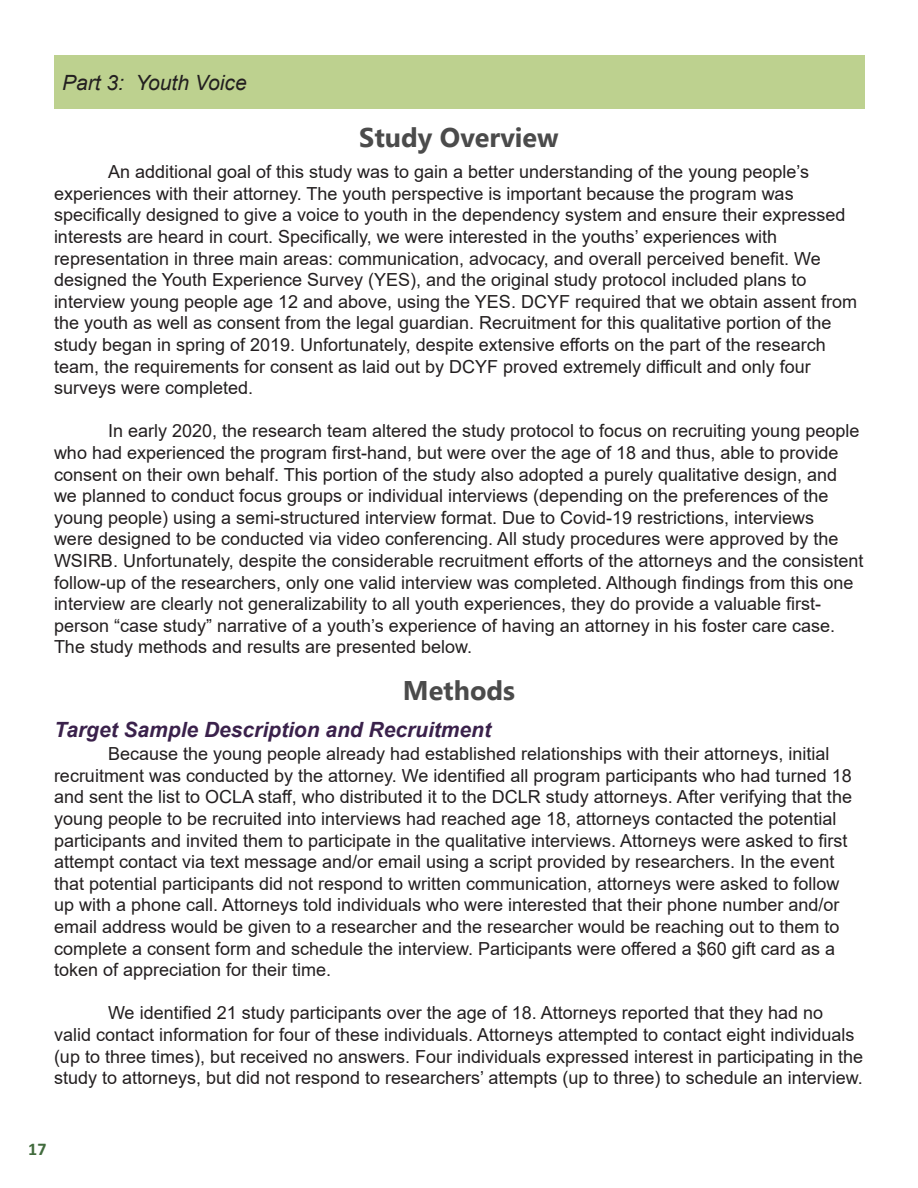
<style>
.page{position:relative;width:918px;height:1188px;background:#fff}
.page>*{position:absolute;margin:0;border:0;box-sizing:border-box;transform-origin:0 0}
.t1{font:700 27px "Myanmar Text";color:#4b4b4b}
.t2{font:italic 700 21px "Arial";color:#3a214b}
.t3{font:italic 21px "Arial";color:#231f20}
.t4{font:18px/21.6px "Arial";color:#231f20}
.t5{font:700 18px "Calibri";color:#416b3d}
</style>
<div class="page">
<div style="left:54px;top:55px;width:810px;height:54px;background:#bdd18f"></div>
<p class="t3" style="left:62px;top:69px;width:186px">Part 3: Youth Voice</p>
<p class="t1" style="left:359px;top:122px;width:201px">Study Overview</p>
<p class="t4" style="left:54px;top:161px;width:805px;text-indent:54px">An additional goal of this study was to gain a better understanding of the young people’s experiences with their attorney. The youth perspective is important because the program was specifically designed to give a voice to youth in the dependency system and ensure their expressed interests are heard in court. Specifically, we were interested in the youths’ experiences with representation in three main areas: communication, advocacy, and overall perceived benefit. We designed the Youth Experience Survey (YES), and the original study protocol included plans to interview young people age 12 and above, using the YES. DCYF required that we obtain assent from the youth as well as consent from the legal guardian. Recruitment for this qualitative portion of the study began in spring of 2019. Unfortunately, despite extensive efforts on the part of the research team, the requirements for consent as laid out by DCYF proved extremely difficult and only four surveys were completed.</p>
<p class="t4" style="left:54px;top:420px;width:811px;text-indent:54px">In early 2020, the research team altered the study protocol to focus on recruiting young people who had experienced the program first-hand, but were over the age of 18 and thus, able to provide consent on their own behalf. This portion of the study also adopted a purely qualitative design, and we planned to conduct focus groups or individual interviews (depending on the preferences of the young people) using a semi-structured interview format. Due to Covid-19 restrictions, interviews<br>were designed to be conducted via video conferencing. All study procedures were approved by the WSIRB. Unfortunately, despite the considerable recruitment efforts of the attorneys and the consistent follow-up of the researchers, only one valid interview was completed. Although findings from this one interview are clearly not generalizability to all youth experiences, they do provide a valuable first&shy;person “case study” narrative of a youth’s experience of having an attorney in his foster care case.<br>The study methods and results are presented below.</p>
<p class="t1" style="left:403px;top:675px;width:114px">Methods</p>
<p class="t2" style="left:54px;top:716px;width:438px">Target Sample Description and Recruitment</p>
<p class="t4" style="left:54px;top:743px;width:800px;text-indent:54px">Because the young people already had established relationships with their attorneys, initial recruitment was conducted by the attorney. We identified all program participants who had turned 18 and sent the list to OCLA staff, who distributed it to the DCLR study attorneys. After verifying that the young people to be recruited into interviews had reached age 18, attorneys contacted the potential participants and invited them to participate in the qualitative interviews. Attorneys were asked to first attempt contact via text message and/or email using a script provided by researchers. In the event that potential participants did not respond to written communication, attorneys were asked to follow up with a phone call. Attorneys told individuals who were interested that their phone number and/or email address would be given to a researcher and the researcher would be reaching out to them to complete a consent form and schedule the interview. Participants were offered a $60 gift card as a token of appreciation for their time.</p>
<p class="t4" style="left:54px;top:1002px;width:811px;text-indent:54px">We identified 21 study participants over the age of 18. Attorneys reported that they had no valid contact information for four of these individuals. Attorneys attempted to contact eight individuals (up to three times), but received no answers. Four individuals expressed interest in participating in the study to attorneys, but did not respond to researchers’ attempts (up to three) to schedule an interview.</p>
<p class="t5" style="left:28px;top:1136px;width:20px">17</p>
</div>
